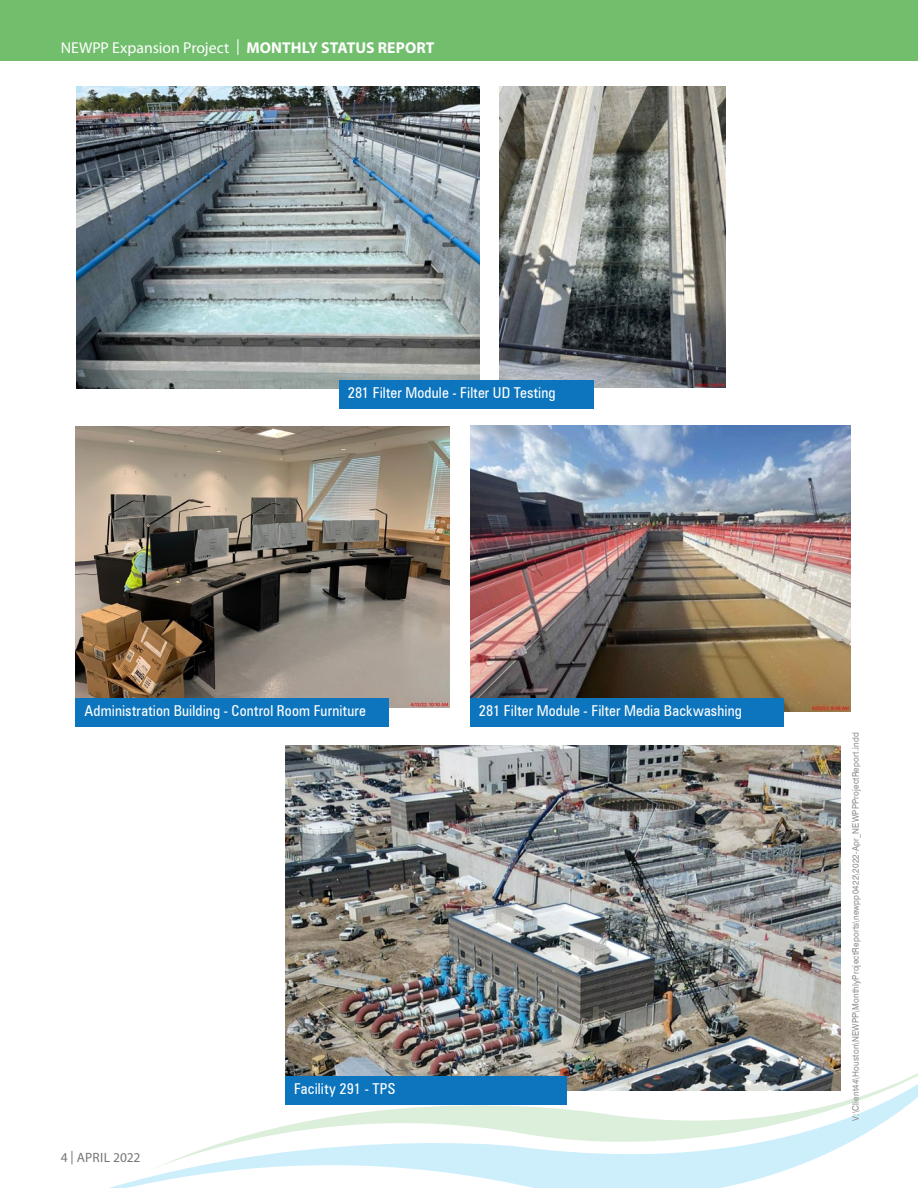
<style>
.page{position:relative;width:918px;height:1188px;background:#fff}
.page>*{position:absolute;margin:0;border:0;box-sizing:border-box;transform-origin:0 0}
.t1{font:15.75px "Myriad Pro";color:#fff}
.t2{font:condensed 15px "Zurich BT";letter-spacing:.01em;color:#fff}
.t3{font:13.5px "Myriad Pro";letter-spacing:.01em;color:#747678}
.t4{font:9px "Swiss 721 BT";letter-spacing:.025em;color:#898b8e;scale:.9 1}
.s1{font-weight:700}
</style>
<div class="page">
<svg style="left:110px;top:1172px;width:670px;height:16px"></svg>
<svg style="left:155px;top:1048px;width:763px;height:124px"></svg>
<div style="left:0;top:0;width:918px;height:60px;background:#71be6d"></div>
<img style="left:75px;top:426px;width:374px;height:281px">
<img style="left:76px;top:86px;width:404px;height:303px">
<img style="left:499px;top:86px;width:226px;height:302px">
<div style="left:339px;top:380px;width:255px;height:28px;background:#0d75bd"></div>
<img style="left:470px;top:426px;width:380px;height:286px">
<div style="left:76px;top:698px;width:313px;height:29px;background:#0d75bd"></div>
<div style="left:470px;top:698px;width:314px;height:29px;background:#0d75bd"></div>
<img style="left:285px;top:746px;width:555px;height:344px">
<div style="left:285px;top:1076px;width:282px;height:29px;background:#0d75bd"></div>
<p class="t1" style="left:61px;top:41px;width:375px">NEWPP Expansion Project | <span class="s1">MONTHLY STATUS REPORT</span></p>
<p class="t2" style="left:348px;top:387px;width:209px">281 Filter Module - Filter UD Testing</p>
<p class="t2" style="left:84px;top:705px;width:283px">Administration Building - Control Room Furniture</p>
<p class="t2" style="left:479px;top:705px;width:264px">281 Filter Module - Filter Media Backwashing</p>
<p class="t3" style="left:61px;top:1152px;width:81px">4 | APRIL 2022</p>
<p class="t2" style="left:294px;top:1083px;width:103px">Facility 291 - TPS</p>
<p class="t4" style="left:852px;top:1120px;width:433px;rotate:-90deg">V:\Client44\Houston\NEWPP\MonthlyProjectReports\newpp0422\2022-Apr_NEWPPProjectReport.indd</p>
</div>
